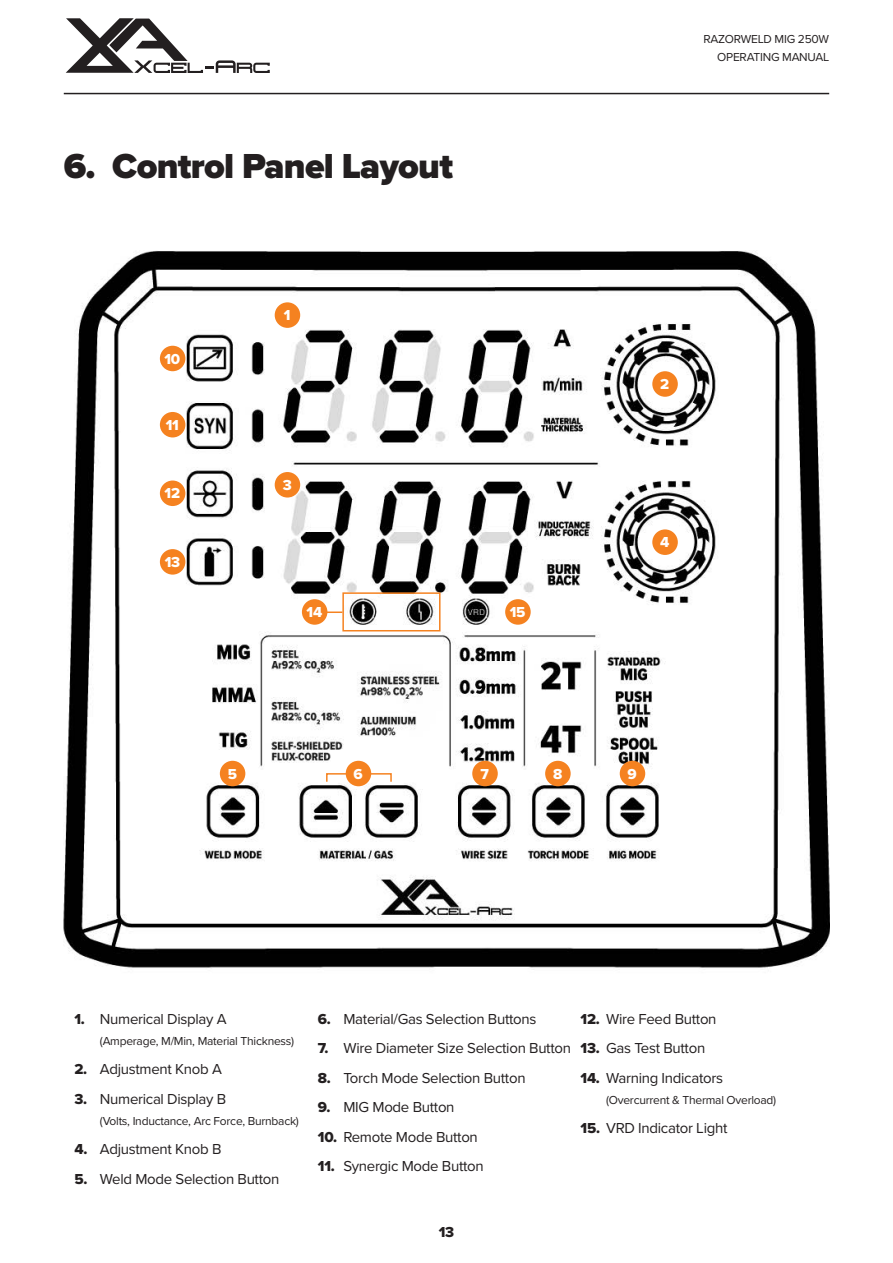
<style>
.page{position:relative;width:893px;height:1263px;background:#fff}
.page>*{position:absolute;margin:0;border:0;box-sizing:border-box;transform-origin:0 0}
.t1{font:900 36px "Proxima Nova";letter-spacing:-.02em;color:#231f20}
.t2{font:15px "Proxima Nova";letter-spacing:-.02em;color:#231f20}
.t3{font:15px "Proxima Nova Extrabld";color:#fff}
.t4{font:15px "Proxima Nova Extrabld";color:#231f20}
.t5{font:12px/18px "Proxima Nova";letter-spacing:-.02em;color:#231f20;text-align:right}
.s1{font-family:"Proxima Nova Extrabld"}
</style>
<div class="page">
<hr style="left:64px;top:93px;width:765px;height:1px;background:#231f20">
<svg style="left:66px;top:18px;width:204px;height:55px"></svg>
<img style="left:64px;top:250px;width:765px;height:718px">
<div style="left:275px;top:302px;width:25px;height:26px;background:#f58220;border-radius:50%"></div>
<div style="left:652px;top:371px;width:26px;height:26px;background:#f58220;border-radius:50%"></div>
<div style="left:275px;top:472px;width:25px;height:25px;background:#f58220;border-radius:50%"></div>
<div style="left:652px;top:529px;width:26px;height:26px;background:#f58220;border-radius:50%"></div>
<div style="left:220px;top:761px;width:25px;height:25px;background:#f58220;border-radius:50%"></div>
<div style="left:346px;top:761px;width:25px;height:25px;background:#f58220;border-radius:50%"></div>
<div style="left:472px;top:761px;width:26px;height:25px;background:#f58220;border-radius:50%"></div>
<div style="left:302px;top:599px;width:25px;height:26px;background:#f58220;border-radius:50%"></div>
<div style="left:620px;top:761px;width:25px;height:25px;background:#f58220;border-radius:50%"></div>
<div style="left:160px;top:346px;width:25px;height:25px;background:#f58220;border-radius:50%"></div>
<div style="left:160px;top:412px;width:25px;height:25px;background:#f58220;border-radius:50%"></div>
<div style="left:160px;top:480px;width:25px;height:26px;background:#f58220;border-radius:50%"></div>
<div style="left:160px;top:549px;width:25px;height:26px;background:#f58220;border-radius:50%"></div>
<div style="left:505px;top:599px;width:26px;height:26px;background:#f58220;border-radius:50%"></div>
<div style="left:545px;top:761px;width:26px;height:25px;background:#f58220;border-radius:50%"></div>
<div style="left:342px;top:592px;width:99px;height:39px;border:2px solid #f58220"></div>
<svg style="left:327px;top:611px;width:15px;height:2px"></svg>
<svg style="left:325px;top:772px;width:25px;height:11px"></svg>
<svg style="left:367px;top:772px;width:26px;height:11px"></svg>
<h1 class="t1" style="left:64px;top:139px;width:391px">6. Control Panel Layout</h1>
<p class="t3" style="left:165px;top:347px;width:17px">10</p>
<p class="t3" style="left:166px;top:414px;width:15px">11</p>
<p class="t3" style="left:165px;top:482px;width:17px">12</p>
<p class="t3" style="left:165px;top:551px;width:17px">13</p>
<p class="t3" style="left:284px;top:304px;width:8px">1</p>
<p class="t3" style="left:283px;top:474px;width:11px">3</p>
<p class="t3" style="left:307px;top:601px;width:17px">14</p>
<p class="t3" style="left:510px;top:601px;width:17px">15</p>
<p class="t3" style="left:228px;top:762px;width:11px">5</p>
<p class="t3" style="left:354px;top:762px;width:11px">6</p>
<p class="t3" style="left:481px;top:762px;width:10px">7</p>
<p class="t3" style="left:553px;top:762px;width:11px">8</p>
<p class="t5" style="left:703px;top:29px;width:127px">RAZORWELD MIG 250W<br>OPERATING MANUAL</p>
<p class="t3" style="left:660px;top:373px;width:11px">2</p>
<p class="t3" style="left:660px;top:531px;width:11px">4</p>
<p class="t3" style="left:628px;top:762px;width:11px">9</p>
<p class="t2" style="left:74px;top:1007px;width:154px"><span class="s1">1.</span> Numerical Display A</p>
<p class="t5" style="left:100px;top:1031px;width:196px">(Amperage, M/Min, Material Thickness)</p>
<p class="t2" style="left:74px;top:1058px;width:149px"><span class="s1">2.</span> Adjustment Knob A</p>
<p class="t2" style="left:74px;top:1087px;width:153px"><span class="s1">3.</span> Numerical Display B</p>
<p class="t5" style="left:100px;top:1111px;width:201px">(Volts, Inductance, Arc Force, Burnback)</p>
<p class="t2" style="left:74px;top:1138px;width:149px"><span class="s1">4.</span> Adjustment Knob B</p>
<p class="t2" style="left:74px;top:1167px;width:206px"><span class="s1">5.</span> Weld Mode Selection Button</p>
<p class="t2" style="left:318px;top:1007px;width:220px"><span class="s1">6.</span> Material/Gas Selection Buttons</p>
<p class="t2" style="left:318px;top:1037px;width:255px"><span class="s1">7.</span> Wire Diameter Size Selection Button</p>
<p class="t2" style="left:318px;top:1066px;width:209px"><span class="s1">8.</span> Torch Mode Selection Button</p>
<p class="t2" style="left:318px;top:1096px;width:138px"><span class="s1">9.</span> MIG Mode Button</p>
<p class="t2" style="left:318px;top:1125px;width:161px"><span class="s1">10.</span> Remote Mode Button</p>
<p class="t2" style="left:318px;top:1155px;width:167px"><span class="s1">11.</span> Synergic Mode Button</p>
<p class="t2" style="left:581px;top:1007px;width:137px"><span class="s1">12.</span> Wire Feed Button</p>
<p class="t2" style="left:581px;top:1037px;width:126px"><span class="s1">13.</span> Gas Test Button</p>
<p class="t2" style="left:581px;top:1066px;width:144px"><span class="s1">14.</span> Warning Indicators</p>
<p class="t5" style="left:606px;top:1090px;width:172px">(Overcurrent &amp; Thermal Overload)</p>
<p class="t2" style="left:581px;top:1117px;width:148px"><span class="s1">15.</span> VRD Indicator Light</p>
<p class="t4" style="left:439px;top:1221px;width:17px">13</p>
</div>
